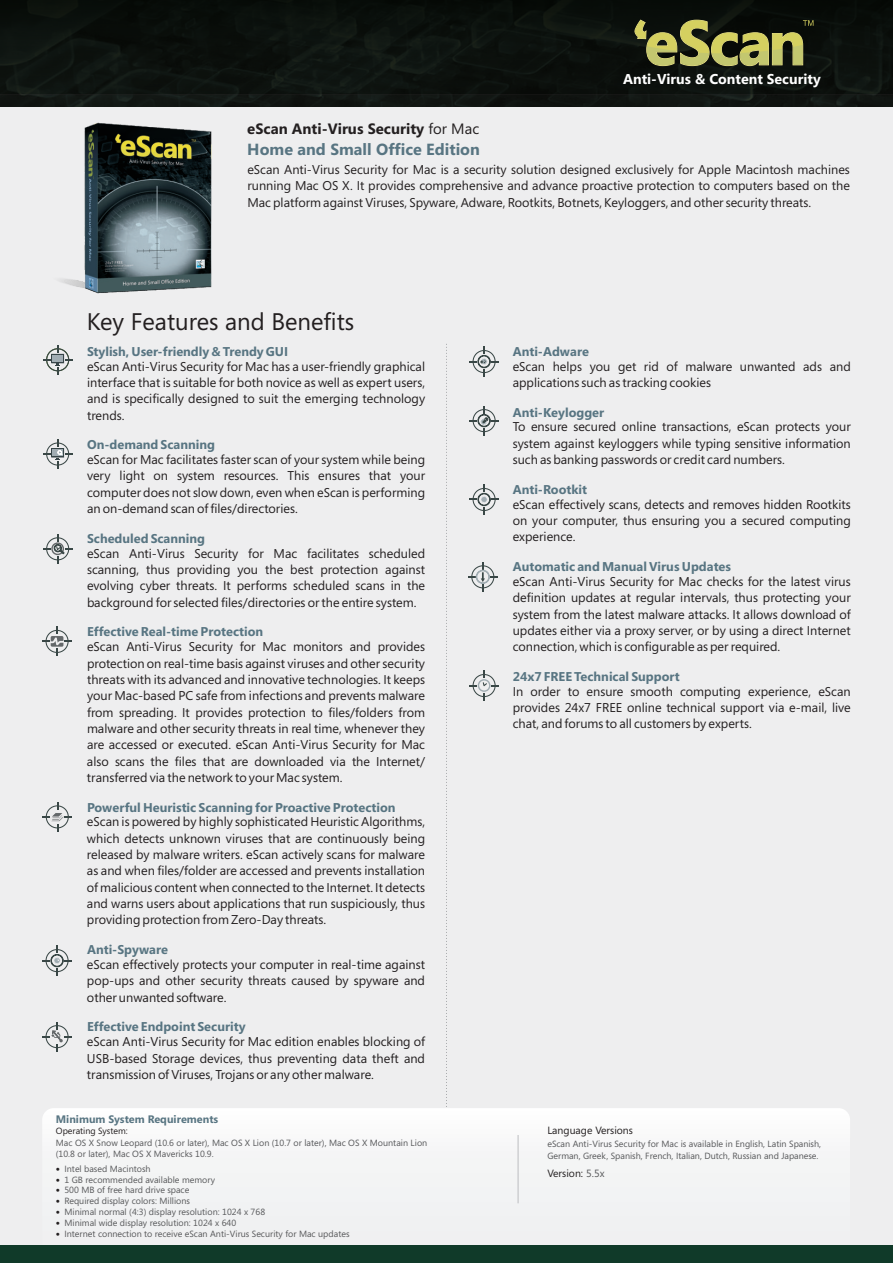
<style>
.page{position:relative;width:893px;height:1263px;background:#eeeeef}
.page>*{position:absolute;margin:0;border:0;box-sizing:border-box;transform-origin:0 0}
.t1{font:24px "Segoe";color:#231f20}
.t2{font:700 16.2px "Segoe";color:#587582}
.t3{font:700 15px "Segoe";color:#231f20}
.t4{font:700 14.25px "Segoe";color:#fff}
.t5{font:12.75px/16.4px "Segoe";color:#231f20;text-align:justify}
.t6{font:700 12.75px "Segoe";color:#587582}
.t7{font:700 10.8px "Segoe";color:#587582}
.t8{font:10.5px "Segoe";color:#231f20}
.t9{font:9px/10.8px "Segoe";color:#57585a}
.t10{font:9px "Segoe";color:#231f20}
.s1{font-weight:400}
.s2{color:#57585a}
</style>
<div class="page">
<svg style="left:446px;top:344px;width:1px;height:763px"></svg>
<svg style="left:42px;top:1108px;width:808px;height:138px"></svg>
<div style="left:0;top:1246px;width:893px;height:17px;background:#103a29"></div>
<div style="left:0;top:95px;width:893px;height:12px;background:#111512"></div>
<div style="left:0;top:0;width:893px;height:95px;background:#0c110d"></div>
<svg style="left:634px;top:19px;width:179px;height:48px"></svg>
<img style="left:60px;top:279px;width:23px;height:9px">
<hr style="left:518px;top:1135px;width:1px;height:68px;background:#bcbdc0">
<svg style="left:43px;top:345px;width:30px;height:30px"></svg>
<div style="left:52px;top:355px;width:11px;height:6px;background:#a1adb3"></div>
<svg style="left:43px;top:439px;width:30px;height:30px"></svg>
<svg style="left:42px;top:626px;width:30px;height:30px"></svg>
<svg style="left:42px;top:1022px;width:30px;height:29px"></svg>
<svg style="left:42px;top:802px;width:30px;height:30px"></svg>
<svg style="left:43px;top:534px;width:30px;height:30px"></svg>
<svg style="left:468px;top:562px;width:30px;height:30px"></svg>
<svg style="left:469px;top:670px;width:30px;height:30px"></svg>
<svg style="left:42px;top:946px;width:30px;height:29px"></svg>
<svg style="left:469px;top:347px;width:30px;height:29px"></svg>
<svg style="left:469px;top:406px;width:30px;height:29px"></svg>
<svg style="left:469px;top:484px;width:30px;height:30px"></svg>
<img style="left:83px;top:122px;width:129px;height:172px">
<p class="t3" style="left:247px;top:123px;width:233px">eScan Anti-Virus Security <span class="s1">for Mac</span></p>
<p class="t2" style="left:247px;top:143px;width:234px">Home and Small Office Edition</p>
<p class="t4" style="left:623px;top:73px;width:199px">Anti-Virus &amp; Content Security</p>
<p class="t5" style="left:247px;top:163px;width:604px">eScan Anti-Virus Security for Mac is a security solution designed exclusively for Apple Macintosh machines running Mac OS X. It provides comprehensive and advance proactive protection to computers based on the Mac platform against Viruses, Spyware, Adware, Rootkits, Botnets, Keyloggers, and other security threats.</p>
<h1 class="t1" style="left:87px;top:312px;width:269px">Key Features and Benefits</h1>
<p class="t6" style="left:87px;top:346px;width:203px">Stylish, User-friendly &amp; Trendy GUI</p>
<p class="t5" style="left:87px;top:359px;width:340px">eScan Anti-Virus Security for Mac has a user-friendly graphical interface that is suitable for both novice as well as expert users, and is specifically designed to suit the emerging technology trends.</p>
<p class="t5" style="left:87px;top:453px;width:340px">eScan for Mac facilitates faster scan of your system while being very light on system resources. This ensures that your computer does not slow down, even when eScan is performing an on-demand scan of files/directories.</p>
<p class="t5" style="left:87px;top:546px;width:340px">eScan Anti-Virus Security for Mac facilitates scheduled scanning, thus providing you the best protection against evolving cyber threats. It performs scheduled scans in the background for selected files/directories or the entire system.</p>
<p class="t5" style="left:87px;top:640px;width:340px">eScan Anti-Virus Security for Mac monitors and provides protection on real-time basis against viruses and other security threats with its advanced and innovative technologies. It keeps your Mac-based PC safe from infections and prevents malware from spreading. It provides protection to files/folders from malware and other security threats in real time, whenever they are accessed or executed. eScan Anti-Virus Security for Mac also scans the files that are downloaded via the Internet/ transferred via the network to your Mac system.</p>
<p class="t5" style="left:87px;top:815px;width:340px">eScan is powered by highly sophisticated Heuristic Algorithms, which detects unknown viruses that are continuously being released by malware writers. eScan actively scans for malware as and when files/folder are accessed and prevents installation of malicious content when connected to the Internet. It detects and warns users about applications that run suspiciously, thus providing protection from Zero-Day threats.</p>
<p class="t5" style="left:87px;top:957px;width:340px">eScan effectively protects your computer in real-time against pop-ups and other security threats caused by spyware and other unwanted software.</p>
<p class="t5" style="left:87px;top:1035px;width:340px">eScan Anti-Virus Security for Mac edition enables blocking of USB-based Storage devices, thus preventing data theft and transmission of Viruses, Trojans or any other malware.</p>
<p class="t6" style="left:87px;top:439px;width:130px">On-demand Scanning</p>
<p class="t6" style="left:87px;top:533px;width:120px">Scheduled Scanning</p>
<p class="t6" style="left:87px;top:627px;width:178px">Effective Real-time Protection</p>
<p class="t6" style="left:87px;top:802px;width:310px">Powerful Heuristic Scanning for Proactive Protection</p>
<p class="t6" style="left:87px;top:944px;width:83px">Anti-Spyware</p>
<p class="t6" style="left:87px;top:1022px;width:160px">Effective Endpoint Security</p>
<p class="t6" style="left:513px;top:346px;width:78px">Anti-Adware</p>
<p class="t5" style="left:513px;top:359px;width:340px">eScan helps you get rid of malware unwanted ads and applications such as tracking cookies</p>
<p class="t5" style="left:513px;top:420px;width:340px">To ensure secured online transactions, eScan protects your system against keyloggers while typing sensitive information such as banking passwords or credit card numbers.</p>
<p class="t5" style="left:513px;top:497px;width:340px">eScan effectively scans, detects and removes hidden Rootkits on your computer, thus ensuring you a secured computing experience.</p>
<p class="t5" style="left:513px;top:574px;width:340px">eScan Anti-Virus Security for Mac checks for the latest virus definition updates at regular intervals, thus protecting your system from the latest malware attacks. It allows download of updates either via a proxy server, or by using a direct Internet connection, which is configurable as per required.</p>
<p class="t5" style="left:513px;top:684px;width:340px">In order to ensure smooth computing experience, eScan provides 24x7 FREE online technical support via e-mail, live chat, and forums to all customers by experts.</p>
<p class="t6" style="left:513px;top:407px;width:93px">Anti-Keylogger</p>
<p class="t6" style="left:513px;top:484px;width:76px">Anti-Rootkit</p>
<p class="t6" style="left:513px;top:561px;width:220px">Automatic and Manual Virus Updates</p>
<p class="t6" style="left:513px;top:671px;width:169px">24x7 FREE Technical Support</p>
<p class="t7" style="left:56px;top:1115px;width:164px">Minimum System Requirements</p>
<p class="t9" style="left:56px;top:1138px;width:373px;line-height:11.6px">Mac OS X Snow Leopard (10.6 or later), Mac OS X Lion (10.7 or later), Mac OS X Mountain Lion (10.8 or later), Mac OS X Mavericks 10.9.</p>
<p class="t10" style="left:56px;top:1127px;width:73px">Operating System:</p>
<p class="t8" style="left:547px;top:1126px;width:87px">Language Versions</p>
<p class="t9" style="left:547px;top:1139px;width:275px">eScan Anti-Virus Security for Mac is available in English, Latin Spanish,<br>German, Greek, Spanish, French, Italian, Dutch, Russian and Japanese.</p>
<p class="t9" style="left:64px;top:1164px;width:287px">Intel based Macintosh<br>1 GB recommended available memory<br>500 MB of free hard drive space<br>Required display colors: Millions<br>Minimal normal (4:3) display resolution: 1024 x 768<br>Minimal wide display resolution: 1024 x 640<br>Internet connection to receive eScan Anti-Virus Security for Mac updates</p>
<p class="t8" style="left:547px;top:1169px;width:59px">Version: <span class="s2">5.5x</span></p>
</div>
